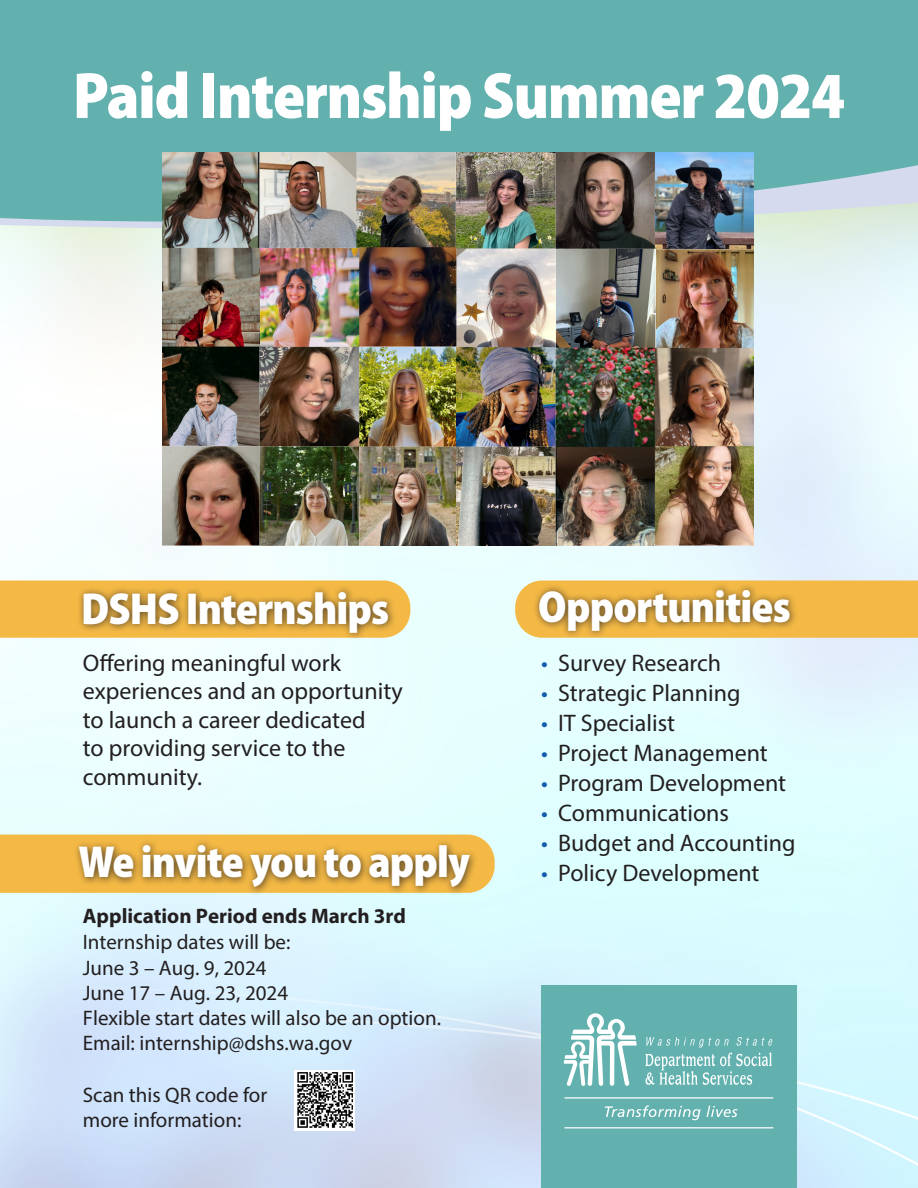
<style>
.page{position:relative;width:918px;height:1188px;background:#fff}
.page>*{position:absolute;margin:0;border:0;box-sizing:border-box;transform-origin:0 0}
.t1{font:900 semi-condensed 66px "Myriad Pro";letter-spacing:-.02em;color:#fff;scale:.96 1}
.t2{font:900 semi-condensed 45px "Myriad Pro";letter-spacing:-.02em;color:#fff;scale:.96 1}
.t3{font:24px/28.5px "Myriad Pro";color:#231f20}
.t4{font:21px/25.3px "Myriad Pro";color:#231f20}
.s1{color:#135cab}
.s2{font-weight:700}
</style>
<div class="page">
<img style="left:0;top:243px;width:918px;height:945px">
<svg style="left:0;top:984px;width:918px;height:187px;background:#d0e4f7"></svg>
<svg style="left:0;top:1009px;width:918px;height:115px;background:#d2e7f9"></svg>
<svg style="left:0;top:0;width:918px;height:243px;background:#6cb5b3"></svg>
<div style="left:541px;top:986px;width:255px;height:202px;background:#62b1af"></div>
<svg style="left:645px;top:1037px;width:128px;height:48px"></svg>
<svg style="left:564px;top:1013px;width:73px;height:73px"></svg>
<hr style="left:564px;top:1097px;width:209px;height:2px;background:#fff">
<hr style="left:564px;top:1127px;width:209px;height:1px;background:#fff">
<svg style="left:605px;top:1105px;width:133px;height:15px"></svg>
<svg style="left:0;top:580px;width:410px;height:58px;background:#f3be52"></svg>
<div style="left:77px;top:585px;width:320px;height:56px;background:#231f20;opacity:.75"></div>
<svg style="left:515px;top:580px;width:403px;height:58px;background:#f3bc50"></svg>
<div style="left:533px;top:583px;width:265px;height:56px;background:#231f20;opacity:.75"></div>
<div style="left:0;top:835px;width:495px;height:58px;background:#f4b945"></div>
<div style="left:73px;top:838px;width:405px;height:58px;background:#231f20;opacity:.75"></div>
<img style="left:295px;top:1070px;width:60px;height:60px">
<img style="left:162px;top:152px;width:591px;height:393px">
<p class="t1" style="left:73px;top:58px;width:806px">Paid Internship Summer 2024</p>
<p class="t2" style="left:81px;top:583px;width:322px">DSHS Internships</p>
<p class="t2" style="left:538px;top:581px;width:264px">Opportunities</p>
<p class="t3" style="left:83px;top:648px;width:322px">Offering meaningful work experiences and an opportunity to launch a career dedicated<br>to providing service to the community.</p>
<p class="t3" style="left:541px;top:648px;width:181px"><span class="s1">•</span> Survey Research</p>
<p class="t3" style="left:541px;top:678px;width:201px"><span class="s1">•</span> Strategic Planning</p>
<p class="t3" style="left:541px;top:708px;width:135px"><span class="s1">•</span> IT Specialist</p>
<p class="t3" style="left:541px;top:738px;width:228px"><span class="s1">•</span> Project Management</p>
<p class="t3" style="left:541px;top:768px;width:246px"><span class="s1">•</span> Program Development</p>
<p class="t3" style="left:541px;top:798px;width:189px"><span class="s1">•</span> Communications</p>
<p class="t3" style="left:541px;top:828px;width:256px"><span class="s1">•</span> Budget and Accounting</p>
<p class="t3" style="left:541px;top:858px;width:220px"><span class="s1">•</span> Policy Development</p>
<p class="t2" style="left:79px;top:837px;width:409px">We invite you to apply</p>
<p class="t4" style="left:83px;top:903px;width:360px"><span class="s2">Application Period ends March 3rd<br></span>Internship dates will be:<br>June 3 – Aug. 9, 2024<br>June 17 – Aug. 23, 2024<br>Flexible start dates will also be an option.<br>Email: internship@dshs.wa.gov</p>
<p class="t4" style="left:83px;top:1082px;width:186px">Scan this QR code for more information:</p>
</div>
